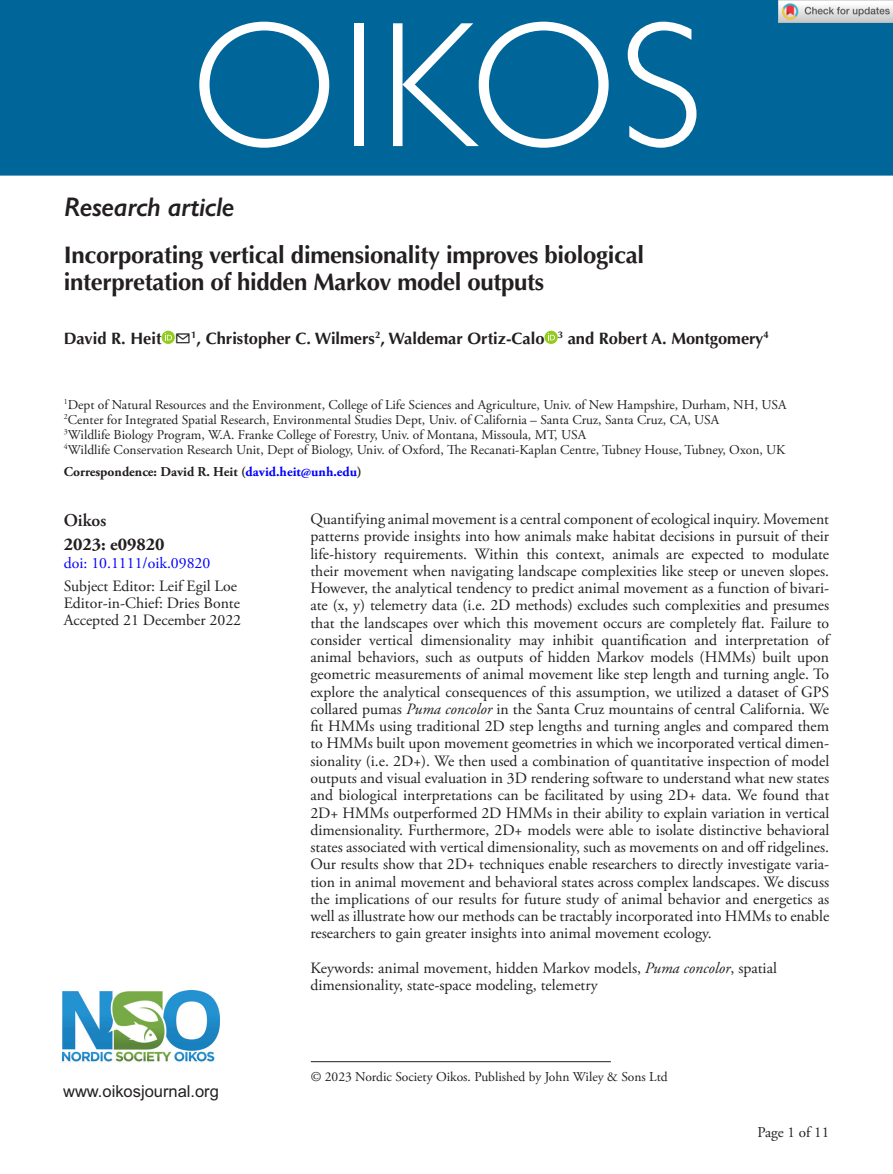
<style>
.page{position:relative;width:893px;height:1174px;background:#fff}
.page>*{position:absolute;margin:0;border:0;box-sizing:border-box;transform-origin:0 0}
.OIKOS{font:300 180px "Gill Sans Std";letter-spacing:.01em;color:#fff}
.AT_TYPE{font:italic 600 27px "Gill Sans";letter-spacing:-.015em;color:#231f20}
.CT{font:700 24px/27px "Optima LT Std";letter-spacing:-.015em;color:#231f20}
.Corres{font:700 18px "Adobe Garamond Pro";color:#231f20}
.t1{font:600 18px "Adobe Garamond Pro";color:#231f20}
.AU{font:700 16.5px "Optima LT Std";color:#231f20}
.t2{font:16.5px "Arial MT Std";color:#231f20}
.ABS_TXT{font:15.75px/17.2px "Adobe Garamond Pro";color:#231f20;text-align:justify}
.Keywords{font:15.75px/17.2px "Adobe Garamond Pro";color:#231f20}
.Doi_No{font:15.75px "Adobe Garamond Pro";color:#00f}
.t3{font:15px "Adobe Garamond Pro";color:#231f20}
.Address{font:13.5px "Adobe Garamond Pro";color:#231f20}
.FM_Note{font:13.5px "Adobe Garamond Pro";color:#231f20}
.Corres-2{font:700 13.5px "Adobe Garamond Pro";color:#231f20}
.s1{color:#00f}
.s2{font-style:italic}
</style>
<div class="page">
<div style="left:0;top:0;width:893px;height:176px;background:#069"></div>
<img style="left:63px;top:990px;width:156px;height:72px">
<hr style="left:311px;top:1061px;width:300px;height:1px;background:#231f20">
<svg style="left:162px;top:331px;width:13px;height:13px"></svg>
<svg style="left:165px;top:333px;width:7px;height:7px"></svg>
<svg style="left:544px;top:331px;width:14px;height:13px"></svg>
<svg style="left:548px;top:333px;width:7px;height:7px"></svg>
<img style="left:779px;top:0;width:114px;height:23px">
<p class="OIKOS" style="left:190px;top:-15px;width:515px">OIKOS</p>
<p class="AT_TYPE" style="left:64px;top:191px;width:172px">Research article</p>
<p class="CT" style="left:64px;top:242px;width:582px">Incorporating vertical dimensionality improves biological interpretation of hidden Markov model outputs</p>
<p class="AU" style="left:64px;top:329px;width:707px">David R. Heit ✉<sup>1</sup>, Christopher C. Wilmers<sup>2</sup>, Waldemar Ortiz-Calo <sup>3</sup> and Robert A. Montgomery<sup>4</sup></p>
<p class="Address" style="left:64px;top:396px;width:724px"><sup>1</sup>Dept of Natural Resources and the Environment, College of Life Sciences and Agriculture, Univ. of New Hampshire, Durham, NH, USA</p>
<p class="Address" style="left:64px;top:411px;width:657px"><sup>2</sup>Center for Integrated Spatial Research, Environmental Studies Dept, Univ. of California – Santa Cruz, Santa Cruz, CA, USA</p>
<p class="Address" style="left:64px;top:426px;width:524px"><sup>3</sup>Wildlife Biology Program, W.A. Franke College of Forestry, Univ. of Montana, Missoula, MT, USA</p>
<p class="Address" style="left:64px;top:441px;width:723px"><sup>4</sup>Wildlife Conservation Research Unit, Dept of Biology, Univ. of Oxford, The Recanati-Kaplan Centre, Tubney House, Tubney, Oxon, UK</p>
<p class="Corres-2" style="left:64px;top:464px;width:300px">Correspondence: David R. Heit (<span class="s1">david.heit@unh.edu</span>)</p>
<p class="t1" style="left:64px;top:510px;width:44px">Oikos</p>
<p class="Corres" style="left:64px;top:533px;width:102px">2023: e09820</p>
<p class="Doi_No" style="left:64px;top:553px;width:148px">doi: 10.1111/oik.09820</p>
<p class="ABS_TXT" style="left:64px;top:578px;width:175px">Subject Editor: Leif Egil Loe</p>
<p class="ABS_TXT" style="left:64px;top:595px;width:178px">Editor-in-Chief: Dries Bonte</p>
<p class="ABS_TXT" style="left:64px;top:612px;width:179px">Accepted 21 December 2022</p>
<p class="t2" style="left:63px;top:1081px;width:157px">www.oikosjournal.org</p>
<p class="ABS_TXT" style="left:310px;top:511px;width:520px">Quantifying animal movement is a central component of ecological inquiry. Movement patterns provide insights into how animals make habitat decisions in pursuit of their life-history requirements. Within this context, animals are expected to modulate their movement when navigating landscape complexities like steep or uneven slopes.<br>However, the analytical tendency to predict animal movement as a function of bivari&shy;ate (x, y) telemetry data (i.e. 2D methods) excludes such complexities and presumes that the landscapes over which this movement occurs are completely flat. Failure to consider vertical dimensionality may inhibit quantification and interpretation of animal behaviors, such as outputs of hidden Markov models (HMMs) built upon geometric measurements of animal movement like step length and turning angle. To explore the analytical consequences of this assumption, we utilized a dataset of GPS collared pumas <span class="s2">Puma concolor</span> in the Santa Cruz mountains of central California. We fit HMMs using traditional 2D step lengths and turning angles and compared them to HMMs built upon movement geometries in which we incorporated vertical dimen&shy;sionality (i.e. 2D+). We then used a combination of quantitative inspection of model outputs and visual evaluation in 3D rendering software to understand what new states and biological interpretations can be facilitated by using 2D+ data. We found that 2D+ HMMs outperformed 2D HMMs in their ability to explain variation in vertical dimensionality. Furthermore, 2D+ models were able to isolate distinctive behavioral states associated with vertical dimensionality, such as movements on and off ridgelines.<br>Our results show that 2D+ techniques enable researchers to directly investigate varia&shy;tion in animal movement and behavioral states across complex landscapes. We discuss the implications of our results for future study of animal behavior and energetics as well as illustrate how our methods can be tractably incorporated into HMMs to enable researchers to gain greater insights into animal movement ecology.</p>
<p class="Keywords" style="left:310px;top:959px;width:468px">Keywords: animal movement, hidden Markov models, <span class="s2">Puma concolor</span>, spatial dimensionality, state-space modeling, telemetry</p>
<p class="FM_Note" style="left:311px;top:1068px;width:358px">© 2023 Nordic Society Oikos. Published by John Wiley &amp; Sons Ltd</p>
<p class="t3" style="left:757px;top:1123px;width:73px">Page 1 of 11</p>
</div>
